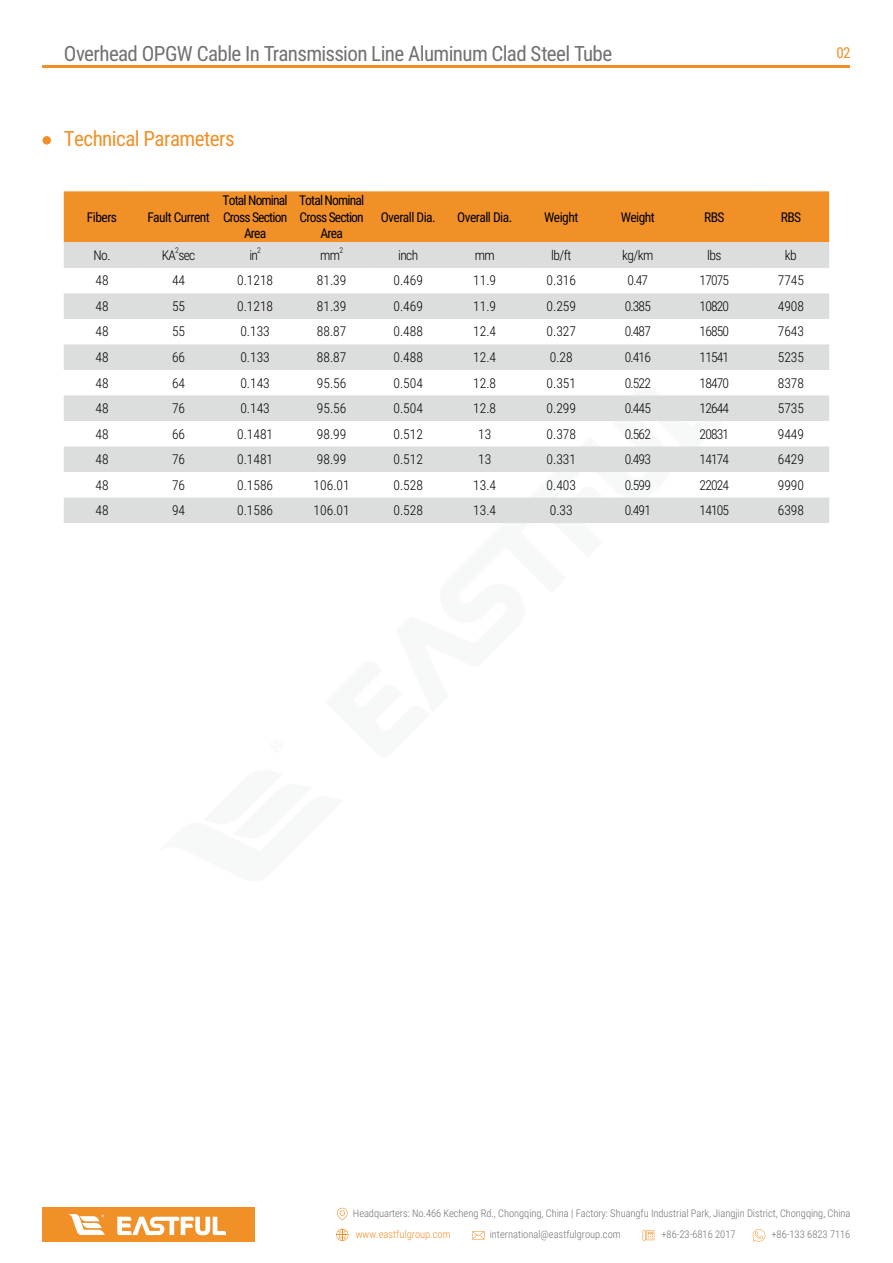
<style>
.page{position:relative;width:893px;height:1263px;background:#fff}
.page>*{position:absolute;margin:0;border:0;box-sizing:border-box;transform-origin:0 0}
.t1{font:condensed 21px "Editeshion";letter-spacing:-.03em;color:#727171}
.t2{font:condensed 21px "Editeshion";letter-spacing:-.025em;color:#f19027}
.t3{font:condensed 15px "Editeshion";color:#f19027}
.t4{font:300 condensed 13.5px "Editeshion";color:#000}
.t5{font:condensed 13.5px/16.2px "Editeshion";letter-spacing:-.06em;color:#000;text-align:center}
.t6{font:condensed 13.5px "Editeshion";letter-spacing:-.04em;color:#000}
.t7{font:300 condensed 10.5px "Editeshion";letter-spacing:-.005em;color:#727171}
.t8{font:300 condensed 10.5px "Editeshion";color:#f19027}
.t9{font:300 condensed 7.8px "Editeshion";color:#000}
</style>
<div class="page">
<div style="left:43px;top:1208px;width:212px;height:34px;background:#f19027"></div>
<svg style="left:117px;top:1217px;width:109px;height:18px"></svg>
<svg style="left:68px;top:1214px;width:37px;height:21px"></svg>
<svg style="left:337px;top:1208px;width:11px;height:12px"></svg>
<svg style="left:336px;top:1229px;width:12px;height:12px"></svg>
<svg style="left:472px;top:1231px;width:12px;height:9px"></svg>
<svg style="left:643px;top:1230px;width:11px;height:11px"></svg>
<svg style="left:753px;top:1229px;width:12px;height:13px"></svg>
<div style="left:43px;top:136px;width:8px;height:9px;background:#f19027;border-radius:50%"></div>
<hr style="left:43px;top:66px;width:807px;height:2px;background:#f19027">
<div style="left:64px;top:191px;width:765px;height:51px;background:#f19027"></div>
<svg style="left:64px;top:242px;width:765px;height:281px;fill:#dcdddd"></svg>
<p class="t1" style="left:64px;top:38px;width:550px">Overhead OPGW Cable In Transmission Line Aluminum Clad Steel Tube</p>
<p class="t2" style="left:64px;top:123px;width:172px">Technical Parameters</p>
<p class="t5" style="left:87px;top:208px;width:32px">Fibers</p>
<p class="t6" style="left:147px;top:207px;width:64px">Fault Current</p>
<p class="t5" style="left:222px;top:192px;width:67px">Total Nominal<br>Cross Section<br>Area</p>
<p class="t5" style="left:299px;top:192px;width:67px">Total Nominal<br>Cross Section<br>Area</p>
<p class="t6" style="left:381px;top:207px;width:56px">Overall Dia.</p>
<p class="t6" style="left:457px;top:207px;width:56px">Overall Dia.</p>
<p class="t5" style="left:544px;top:208px;width:36px">Weight</p>
<p class="t5" style="left:621px;top:208px;width:36px">Weight</p>
<p class="t5" style="left:704px;top:208px;width:22px">RBS</p>
<p class="t5" style="left:781px;top:208px;width:22px">RBS</p>
<p class="t9" style="left:175px;top:245px;width:5px">2</p>
<p class="t4" style="left:249px;top:246px;width:10px">in</p>
<p class="t9" style="left:257px;top:245px;width:5px">2</p>
<p class="t4" style="left:94px;top:246px;width:19px">No.</p>
<p class="t4" style="left:162px;top:246px;width:35px">KA sec</p>
<p class="t9" style="left:339px;top:245px;width:5px">2</p>
<p class="t4" style="left:398px;top:246px;width:22px">inch</p>
<p class="t4" style="left:475px;top:246px;width:22px">mm</p>
<p class="t4" style="left:551px;top:246px;width:22px">lb/ft</p>
<p class="t4" style="left:622px;top:246px;width:33px">kg/km</p>
<p class="t4" style="left:707px;top:246px;width:16px">lbs</p>
<p class="t4" style="left:785px;top:246px;width:13px">kb</p>
<p class="t4" style="left:320px;top:246px;width:22px">mm</p>
<p class="t4" style="left:95px;top:271px;width:15px">48</p>
<p class="t4" style="left:172px;top:271px;width:15px">44</p>
<p class="t4" style="left:237px;top:271px;width:38px">0.1218</p>
<p class="t4" style="left:317px;top:271px;width:31px">81.39</p>
<p class="t4" style="left:393px;top:271px;width:31px">0.469</p>
<p class="t4" style="left:473px;top:271px;width:24px">11.9</p>
<p class="t4" style="left:547px;top:271px;width:31px">0.316</p>
<p class="t4" style="left:628px;top:271px;width:22px">0.47</p>
<p class="t4" style="left:700px;top:271px;width:31px">17075</p>
<p class="t4" style="left:778px;top:271px;width:28px">7745</p>
<p class="t4" style="left:95px;top:297px;width:15px">48</p>
<p class="t4" style="left:172px;top:297px;width:15px">55</p>
<p class="t4" style="left:237px;top:297px;width:38px">0.1218</p>
<p class="t4" style="left:317px;top:297px;width:31px">81.39</p>
<p class="t4" style="left:393px;top:297px;width:31px">0.469</p>
<p class="t4" style="left:473px;top:297px;width:24px">11.9</p>
<p class="t4" style="left:547px;top:297px;width:31px">0.259</p>
<p class="t4" style="left:625px;top:297px;width:28px">0.385</p>
<p class="t4" style="left:700px;top:297px;width:31px">10820</p>
<p class="t4" style="left:778px;top:297px;width:28px">4908</p>
<p class="t4" style="left:95px;top:322px;width:15px">48</p>
<p class="t4" style="left:172px;top:322px;width:15px">55</p>
<p class="t4" style="left:240px;top:322px;width:31px">0.133</p>
<p class="t4" style="left:317px;top:322px;width:31px">88.87</p>
<p class="t4" style="left:393px;top:322px;width:31px">0.488</p>
<p class="t4" style="left:473px;top:322px;width:24px">12.4</p>
<p class="t4" style="left:547px;top:322px;width:31px">0.327</p>
<p class="t4" style="left:625px;top:322px;width:28px">0.487</p>
<p class="t4" style="left:700px;top:322px;width:31px">16850</p>
<p class="t4" style="left:778px;top:322px;width:28px">7643</p>
<p class="t4" style="left:95px;top:348px;width:15px">48</p>
<p class="t4" style="left:172px;top:348px;width:15px">66</p>
<p class="t4" style="left:240px;top:348px;width:31px">0.133</p>
<p class="t4" style="left:317px;top:348px;width:31px">88.87</p>
<p class="t4" style="left:393px;top:348px;width:31px">0.488</p>
<p class="t4" style="left:473px;top:348px;width:24px">12.4</p>
<p class="t4" style="left:550px;top:348px;width:24px">0.28</p>
<p class="t4" style="left:625px;top:348px;width:28px">0.416</p>
<p class="t4" style="left:700px;top:348px;width:31px">11541</p>
<p class="t4" style="left:778px;top:348px;width:28px">5235</p>
<p class="t4" style="left:95px;top:373px;width:15px">48</p>
<p class="t4" style="left:172px;top:373px;width:15px">64</p>
<p class="t4" style="left:240px;top:373px;width:31px">0.143</p>
<p class="t4" style="left:317px;top:373px;width:31px">95.56</p>
<p class="t4" style="left:393px;top:373px;width:31px">0.504</p>
<p class="t4" style="left:473px;top:373px;width:24px">12.8</p>
<p class="t4" style="left:547px;top:373px;width:31px">0.351</p>
<p class="t4" style="left:625px;top:373px;width:28px">0.522</p>
<p class="t4" style="left:700px;top:373px;width:31px">18470</p>
<p class="t4" style="left:778px;top:373px;width:28px">8378</p>
<p class="t4" style="left:95px;top:399px;width:15px">48</p>
<p class="t4" style="left:172px;top:399px;width:15px">76</p>
<p class="t4" style="left:240px;top:399px;width:31px">0.143</p>
<p class="t4" style="left:317px;top:399px;width:31px">95.56</p>
<p class="t4" style="left:393px;top:399px;width:31px">0.504</p>
<p class="t4" style="left:473px;top:399px;width:24px">12.8</p>
<p class="t4" style="left:547px;top:399px;width:31px">0.299</p>
<p class="t4" style="left:625px;top:399px;width:28px">0.445</p>
<p class="t4" style="left:700px;top:399px;width:31px">12644</p>
<p class="t4" style="left:778px;top:399px;width:28px">5735</p>
<p class="t4" style="left:95px;top:424px;width:15px">48</p>
<p class="t4" style="left:172px;top:424px;width:15px">66</p>
<p class="t4" style="left:237px;top:424px;width:38px">0.1481</p>
<p class="t4" style="left:317px;top:424px;width:31px">98.99</p>
<p class="t4" style="left:393px;top:424px;width:31px">0.512</p>
<p class="t4" style="left:478px;top:424px;width:15px">13</p>
<p class="t4" style="left:547px;top:424px;width:31px">0.378</p>
<p class="t4" style="left:625px;top:424px;width:28px">0.562</p>
<p class="t4" style="left:700px;top:424px;width:31px">20831</p>
<p class="t4" style="left:778px;top:424px;width:28px">9449</p>
<p class="t4" style="left:95px;top:450px;width:15px">48</p>
<p class="t4" style="left:172px;top:450px;width:15px">76</p>
<p class="t4" style="left:237px;top:450px;width:38px">0.1481</p>
<p class="t4" style="left:317px;top:450px;width:31px">98.99</p>
<p class="t4" style="left:393px;top:450px;width:31px">0.512</p>
<p class="t4" style="left:478px;top:450px;width:15px">13</p>
<p class="t4" style="left:547px;top:450px;width:31px">0.331</p>
<p class="t4" style="left:625px;top:450px;width:28px">0.493</p>
<p class="t4" style="left:700px;top:450px;width:31px">14174</p>
<p class="t4" style="left:778px;top:450px;width:28px">6429</p>
<p class="t4" style="left:95px;top:475px;width:15px">48</p>
<p class="t4" style="left:172px;top:475px;width:15px">76</p>
<p class="t4" style="left:237px;top:475px;width:38px">0.1586</p>
<p class="t4" style="left:314px;top:475px;width:38px">106.01</p>
<p class="t4" style="left:393px;top:475px;width:31px">0.528</p>
<p class="t4" style="left:473px;top:475px;width:24px">13.4</p>
<p class="t4" style="left:547px;top:475px;width:31px">0.403</p>
<p class="t4" style="left:625px;top:475px;width:28px">0.599</p>
<p class="t4" style="left:700px;top:475px;width:31px">22024</p>
<p class="t4" style="left:778px;top:475px;width:28px">9990</p>
<p class="t4" style="left:95px;top:501px;width:15px">48</p>
<p class="t4" style="left:172px;top:501px;width:15px">94</p>
<p class="t4" style="left:237px;top:501px;width:38px">0.1586</p>
<p class="t4" style="left:314px;top:501px;width:38px">106.01</p>
<p class="t4" style="left:393px;top:501px;width:31px">0.528</p>
<p class="t4" style="left:473px;top:501px;width:24px">13.4</p>
<p class="t4" style="left:550px;top:501px;width:24px">0.33</p>
<p class="t4" style="left:625px;top:501px;width:28px">0.491</p>
<p class="t4" style="left:700px;top:501px;width:31px">14105</p>
<p class="t4" style="left:778px;top:501px;width:28px">6398</p>
<p class="t3" style="left:836px;top:43px;width:16px">02</p>
<p class="t7" style="left:353px;top:1205px;width:499px">Headquarters: No.466 Kecheng Rd., Chongqing, China | Factory: Shuangfu Industrial Park, Jiangjin District, Chongqing, China</p>
<p class="t8" style="left:356px;top:1227px;width:97px">www.eastfulgroup.com</p>
<p class="t7" style="left:490px;top:1227px;width:133px">international@eastfulgroup.com</p>
<p class="t7" style="left:661px;top:1227px;width:76px">+86-23-6816 2017</p>
<p class="t7" style="left:771px;top:1227px;width:80px">+86-133 6823 7116</p>
</div>
